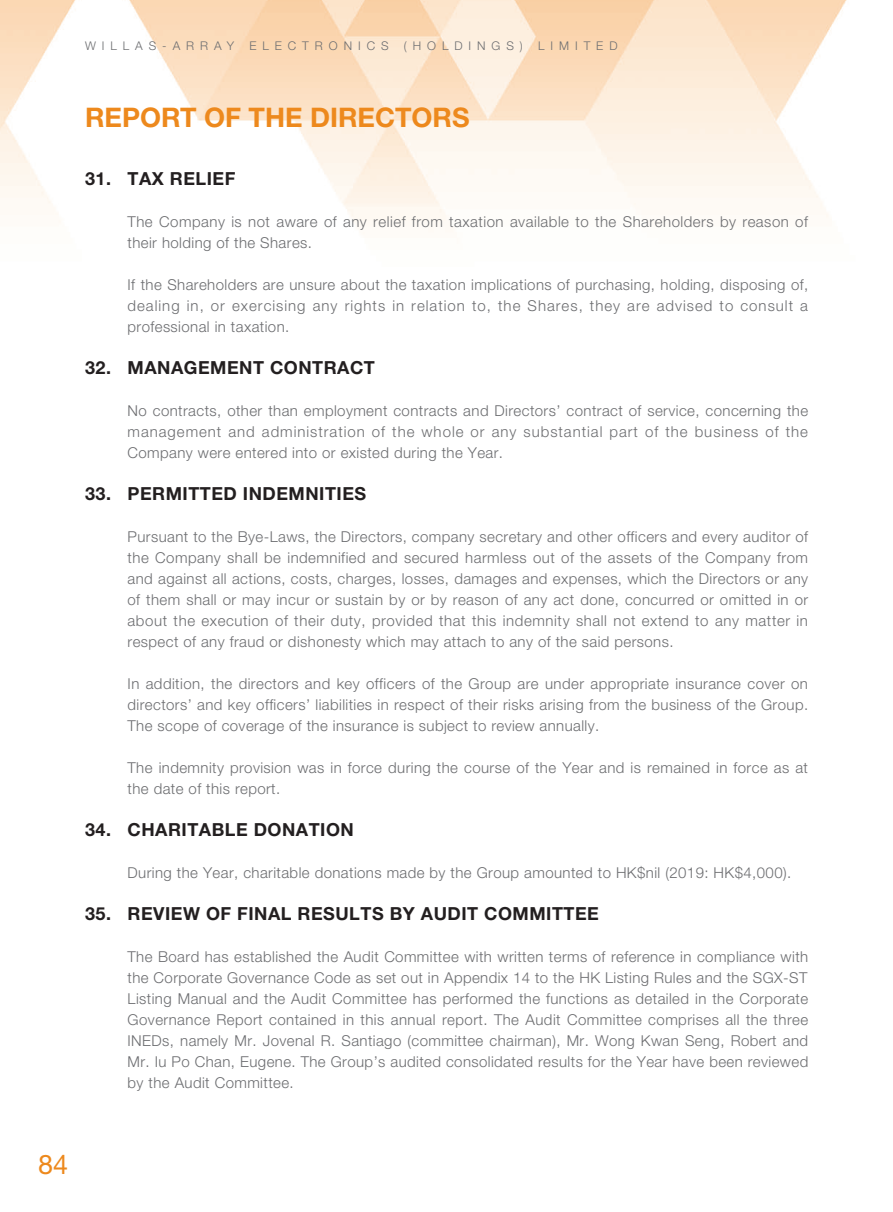
<style>
.page{position:relative;width:893px;height:1212px;background:#fff}
.page>*{position:absolute;margin:0;border:0;box-sizing:border-box;transform-origin:0 0}
.t1{font:700 27px "Helvetica Neue LT Std";color:#ed891d}
.t2{font:27px "Helvetica Neue LT Std";color:#ed891d}
._01_H1{font:700 18px "Helvetica Neue LT Std";letter-spacing:.03em;color:#231f20}
._00_txt{font:300 15px/21px "Helvetica Neue LT Std";letter-spacing:.03em;color:#6c6d70;text-align:justify}
.t3{font:300 12px "Helvetica Neue LT Std";letter-spacing:.495em;color:#6c6d70}
</style>
<div class="page">
<img style="left:0;top:0;width:847px;height:227px">
<p class="t3" style="left:85px;top:38px;width:151px">WILLAS-ARRAY</p>
<p class="t3" style="left:249px;top:38px;width:141px">ELECTRONICS</p>
<p class="t3" style="left:404px;top:38px;width:120px">(HOLDINGS)</p>
<p class="t3" style="left:538px;top:38px;width:81px">LIMITED</p>
<h1 class="t1" style="left:85px;top:100px;width:386px">REPORT OF THE DIRECTORS</h1>
<p class="_01_H1" style="left:85px;top:167px;width:152px">31. TAX RELIEF</p>
<p class="_00_txt" style="left:128px;top:211px;width:682px">The Company is not aware of any relief from taxation available to the Shareholders by reason of their holding of the Shares.</p>
<p class="_00_txt" style="left:128px;top:274px;width:682px">If the Shareholders are unsure about the taxation implications of purchasing, holding, disposing of, dealing in, or exercising any rights in relation to, the Shares, they are advised to consult a professional in taxation.</p>
<p class="_01_H1" style="left:85px;top:356px;width:291px">32. MANAGEMENT CONTRACT</p>
<p class="_00_txt" style="left:128px;top:400px;width:682px">No contracts, other than employment contracts and Directors’ contract of service, concerning the management and administration of the whole or any substantial part of the business of the Company were entered into or existed during the Year.</p>
<p class="_01_H1" style="left:85px;top:482px;width:283px">33. PERMITTED INDEMNITIES</p>
<p class="_00_txt" style="left:128px;top:526px;width:682px">Pursuant to the Bye-Laws, the Directors, company secretary and other officers and every auditor of the Company shall be indemnified and secured harmless out of the assets of the Company from and against all actions, costs, charges, losses, damages and expenses, which the Directors or any of them shall or may incur or sustain by or by reason of any act done, concurred or omitted in or about the execution of their duty, provided that this indemnity shall not extend to any matter in respect of any fraud or dishonesty which may attach to any of the said persons.</p>
<p class="_00_txt" style="left:128px;top:673px;width:682px">In addition, the directors and key officers of the Group are under appropriate insurance cover on directors’ and key officers’ liabilities in respect of their risks arising from the business of the Group.<br>The scope of coverage of the insurance is subject to review annually.</p>
<p class="_00_txt" style="left:128px;top:757px;width:682px">The indemnity provision was in force during the course of the Year and is remained in force as at the date of this report.</p>
<p class="_01_H1" style="left:85px;top:818px;width:270px">34. CHARITABLE DONATION</p>
<p class="_00_txt" style="left:128px;top:862px;width:665px">During the Year, charitable donations made by the Group amounted to HK$nil (2019: HK$4,000).</p>
<p class="_01_H1" style="left:85px;top:902px;width:515px">35. REVIEW OF FINAL RESULTS BY AUDIT COMMITTEE</p>
<p class="_00_txt" style="left:128px;top:946px;width:682px">The Board has established the Audit Committee with written terms of reference in compliance with the Corporate Governance Code as set out in Appendix 14 to the HK Listing Rules and the SGX-ST Listing Manual and the Audit Committee has performed the functions as detailed in the Corporate Governance Report contained in this annual report. The Audit Committee comprises all the three INEDs, namely Mr. Jovenal R. Santiago (committee chairman), Mr. Wong Kwan Seng, Robert and Mr. Iu Po Chan, Eugene. The Group’s audited consolidated results for the Year have been reviewed by the Audit Committee.</p>
<h1 class="t2" style="left:38px;top:1148px;width:32px">84</h1>
</div>
